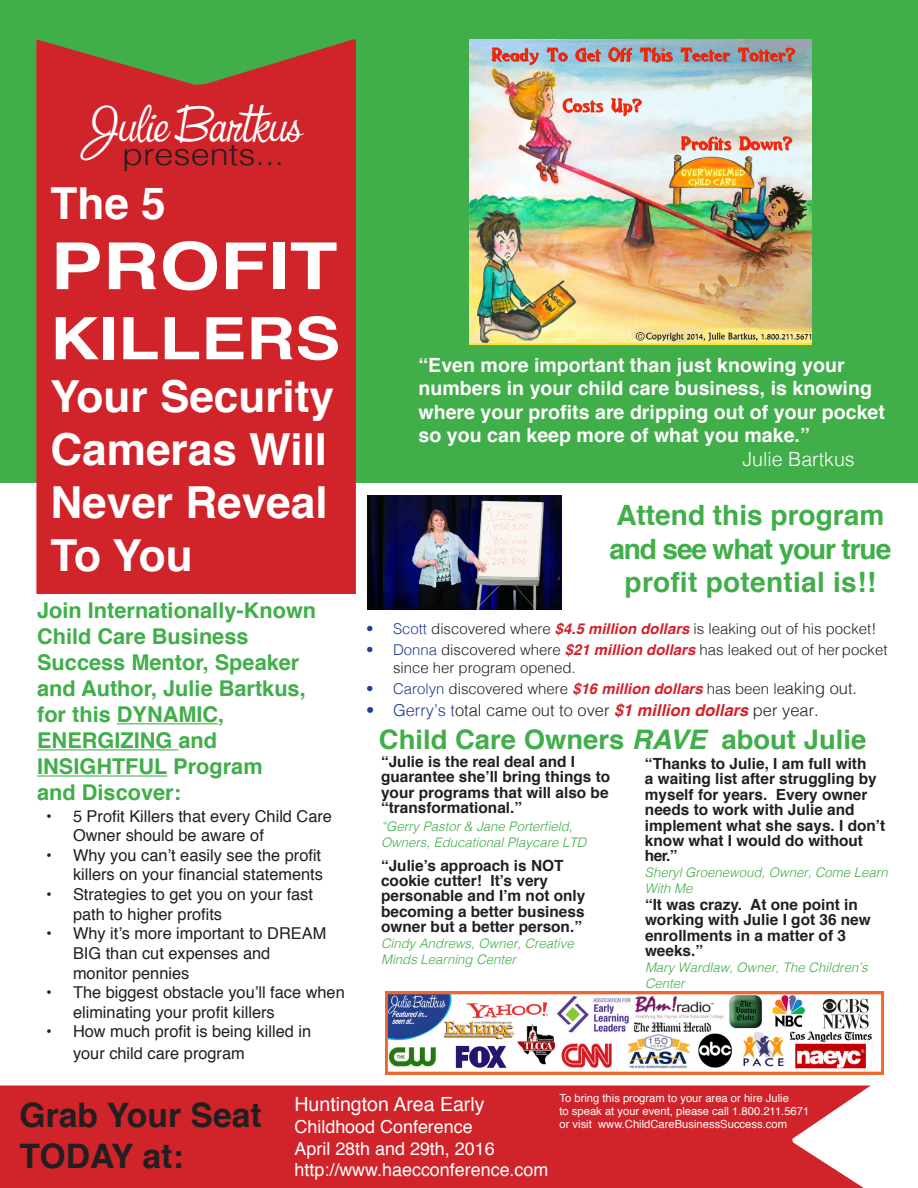
<style>
.page{position:relative;width:918px;height:1188px;background:#fff}
.page>*{position:absolute;margin:0;border:0;box-sizing:border-box;transform-origin:0 0}
.t1{font:700 64.8px "Helvetica";color:#fff;scale:1.21 1}
.t2{font:700 58.35px "Helvetica";color:#fff;scale:1.16 1}
.t3{font:italic 48px "Snackbar";color:#fff}
.t4{font:700 44.1px "Helvetica";color:#fff}
.t5{font:700 33.75px/40.5px "Helvetica";color:#231f20}
.t6{font:300 30.3px "Helvetica";color:#231f20;scale:1.13 1}
.t7{font:700 28.05px "Helvetica";color:#40ae49}
.t8{font:700 28.05px "Helvetica";letter-spacing:-.04em;color:#40ae49}
.t9{font:700 27px "Helvetica";color:#40ae49}
.t10{font:700 21.75px/26.1px "Helvetica";color:#40ae49}
.t11{font:700 19.65px/23.5px "Helvetica";color:#fff}
.t12{font:300 19.65px "Helvetica";color:#fff}
.t13{font:19.5px "Helvetica";color:#fff}
.t14{font:17.85px "Helvetica";color:#fff}
.t15{font:300 16.5px "Helvetica";color:#231f20}
.t16{font:16.35px/19.6px "Helvetica";color:#231f20}
.t17{font:700 15.45px/15.5px "Helvetica";color:#231f20}
.t18{font:300 15px/18px "Helvetica";color:#231f20}
.t19{font:italic 300 13.2px/15.9px "Helvetica";color:#40ae49}
.t20{font:11.25px "Helvetica";color:#fff}
.s1{color:#253f8e}
.s2{font-weight:700;font-style:italic;color:#d1232a}
.s3{font-size:16.5px}
.s4{font-style:italic}
</style>
<div class="page">
<div style="left:0;top:1086px;width:870px;height:102px;background:#d1232a"></div>
<svg style="left:788px;top:1139px;width:82px;height:49px"></svg>
<div style="left:0;top:0;width:918px;height:483px;background:#40ae49"></div>
<div style="left:36px;top:39px;width:320px;height:555px;background:#d1232a"></div>
<svg style="left:196px;top:39px;width:160px;height:48px"></svg>
<img style="left:470px;top:39px;width:342px;height:306px">
<hr style="left:117px;top:723px;width:101px;height:1px;background:#40ae49">
<hr style="left:37px;top:749px;width:141px;height:1px;background:#40ae49">
<hr style="left:37px;top:775px;width:130px;height:2px;background:#40ae49">
<img style="left:368px;top:495px;width:193px;height:114px">
<img style="left:386px;top:991px;width:498px;height:83px">
<p class="t3" style="left:94px;top:94px;width:213px">Julie Bartkus</p>
<p class="t6" style="left:122px;top:128px;width:145px">presents...</p>
<p class="t4" style="left:50px;top:168px;width:117px">The 5</p>
<p class="t1" style="left:50px;top:214px;width:239px">PROFIT</p>
<p class="t2" style="left:50px;top:292px;width:251px">KILLERS</p>
<p class="t4" style="left:50px;top:361px;width:285px">Your Security</p>
<p class="t4" style="left:50px;top:414px;width:278px">Cameras Will</p>
<p class="t4" style="left:50px;top:467px;width:279px">Never Reveal</p>
<p class="t4" style="left:50px;top:520px;width:144px">To You</p>
<p class="t11" style="left:418px;top:353px;width:468px">“Even more important than just knowing your numbers in your child care business, is knowing where your profits are dripping out of your pocket so you can keep more of what you make.”</p>
<p class="t12" style="left:742px;top:442px;width:114px">Julie Bartkus</p>
<p class="t7" style="left:616px;top:493px;width:269px">Attend this program</p>
<p class="t8" style="left:609px;top:526px;width:283px">and see what your true</p>
<p class="t7" style="left:625px;top:560px;width:253px">profit potential is!!</p>
<p class="t18" style="left:366px;top:618px;width:512px"><span class="s1">• Scott</span> discovered where <span class="s2">$4.5 million dollars</span> is leaking out of his pocket!</p>
<p class="t18" style="left:393px;top:639px;width:496px;text-indent:-27px"><span class="s1">• Donna</span> discovered where <span class="s2">$21 million dollars</span> has leaked out of her pocket since her program opened.</p>
<p class="t18" style="left:366px;top:678px;width:493px"><span class="s1">• Carolyn</span> discovered where <span class="s2">$16 million dollars</span> has been le<span class="s3">aking out.</span></p>
<p class="t15" style="left:366px;top:696px;width:454px"><span class="s1">• Gerry’s t</span>otal came out to over <span class="s2">$1 million dollars</span> per year.</p>
<p class="t9" style="left:379px;top:718px;width:489px">Child Care Owners <span class="s4">RAVE</span> about Julie</p>
<p class="t10" style="left:37px;top:597px;width:281px">Join Internationally-Known<br>Child Care Business<br>Success Mentor, Speaker and Author, Julie Bartkus,</p>
<p class="t10" style="left:37px;top:702px;width:189px">for this DYNAMIC,</p>
<p class="t10" style="left:37px;top:728px;width:227px">ENERGIZING and<br>INSIGHTFUL Program</p>
<p class="t10" style="left:37px;top:780px;width:145px">and Discover:</p>
<p class="t16" style="left:73px;top:807px;width:261px;text-indent:-27px">• 5 Profit Killers that every Child Care<br>Owner should be aware of</p>
<p class="t16" style="left:46px;top:846px;width:278px;text-align:right">• Why you can’t easily see the profit killers on your financial statements</p>
<p class="t16" style="left:73px;top:885px;width:242px;text-indent:-27px">• Strategies to get you on your fast path to higher profits</p>
<p class="t16" style="left:73px;top:924px;width:255px;text-indent:-27px">• Why it’s more important to DREAM<br>BIG than cut expenses and monitor pennies</p>
<p class="t16" style="left:73px;top:983px;width:273px;text-indent:-27px">• The biggest obstacle you’ll face when eliminating your profit killers</p>
<p class="t16" style="left:73px;top:1022px;width:240px;line-height:21.5px;text-indent:-27px">• How much profit is being killed in your child care program</p>
<p class="t13" style="left:295px;top:1089px;width:191px">Huntington Area Early</p>
<p class="t14" style="left:295px;top:1113px;width:180px">Childhood Conference</p>
<p class="t14" style="left:295px;top:1135px;width:202px">April 28th and 29th, 2016</p>
<p class="t14" style="left:295px;top:1156px;width:255px">http://www.haecconference.com</p>
<p class="t17" style="left:381px;top:754px;width:231px">“Julie is the real deal and I guarantee she’ll bring things to your programs that will also be “transformational.”</p>
<p class="t19" style="left:381px;top:817px;width:207px">“Gerry Pastor &amp; Jane Porterfield,<br>Owners, Educational Playcare LTD</p>
<p class="t17" style="left:645px;top:756px;width:242px">“Thanks to Julie, I am full with<br>a waiting list after struggling by myself for years. Every owner needs to work with Julie and implement what she says. I don’t know what I would do without her.”</p>
<p class="t19" style="left:645px;top:864px;width:244px">Sheryl Groenewoud, Owner, Come Learn<br>With Me</p>
<p class="t17" style="left:381px;top:858px;width:206px">“Julie’s approach is NOT cookie cutter! It’s very personable and I’m not only becoming a better business owner but a better person.”</p>
<p class="t19" style="left:381px;top:935px;width:194px">Cindy Andrews, Owner, Creative<br>Minds Learning Center</p>
<p class="t17" style="left:645px;top:897px;width:227px">“It was crazy. At one point in working with Julie I got 36 new enrollments in a matter of 3 weeks.”</p>
<p class="t19" style="left:645px;top:958px;width:224px">Mary Wardlaw, Owner, The Children’s<br>Center</p>
<p class="t20" style="left:560px;top:1089px;width:231px">To bring this program to your area or hire Julie</p>
<p class="t20" style="left:560px;top:1102px;width:251px">to speak at your event, please call 1.800.211.5671</p>
<p class="t20" style="left:560px;top:1116px;width:229px">or visit www.ChildCareBusinessSuccess.com</p>
<p class="t5" style="left:20px;top:1095px;width:244px">Grab Your Seat<br>TODAY at:</p>
</div>
